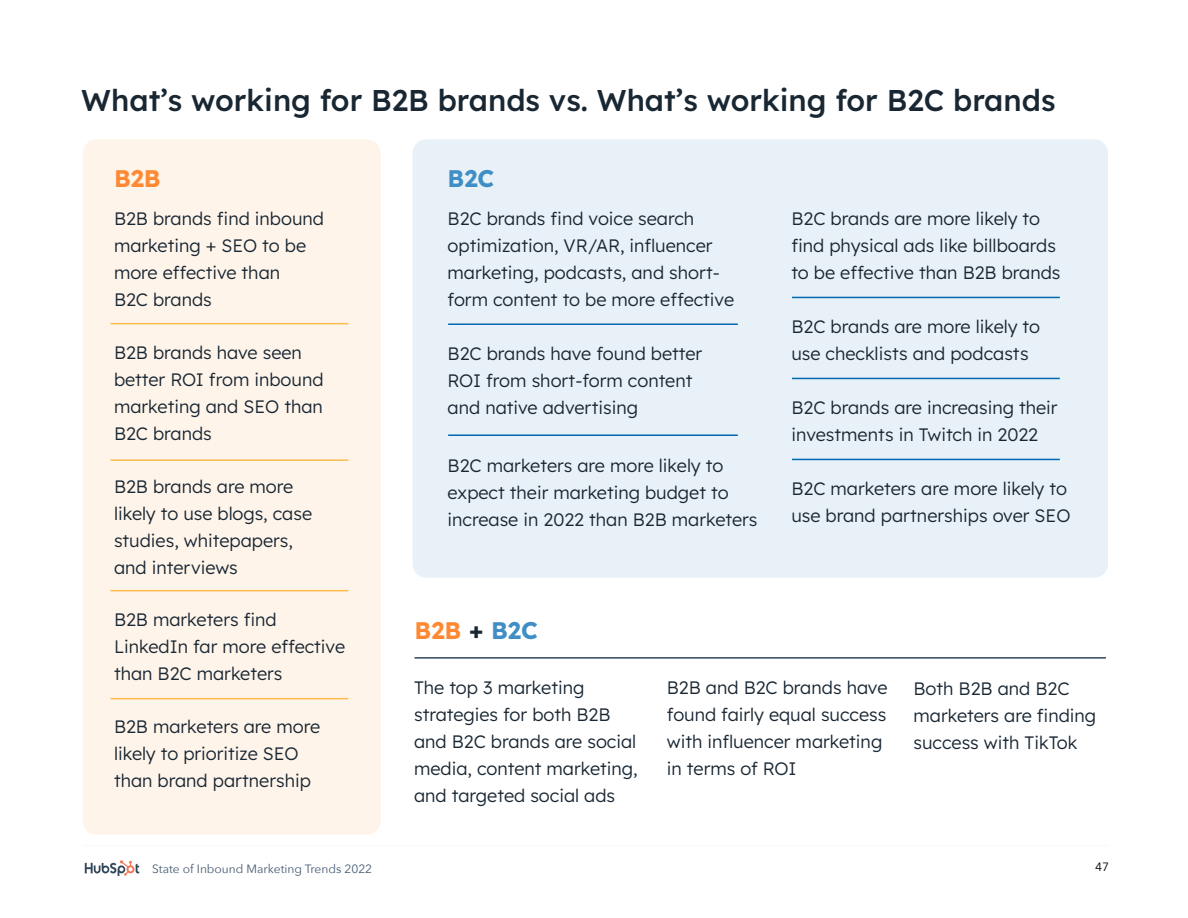
<style>
.page{position:relative;width:1188px;height:918px;background:#fff}
.page>*{position:absolute;margin:0;border:0;box-sizing:border-box;transform-origin:0 0}
.Body_Copy{font:500 30px "Lexend Deca";color:#192733}
.Bullets{font:700 24px "Lexend Deca";color:#ff8933}
.Bullets-2{font:700 24px "Lexend Deca";color:#408ec5}
.Bullets-3{font:300 18px/27px "Lexend Deca";color:#192733}
.t1{font:12px "Avenir Next";color:#475b74}
.t2{font:12px "Avenir Next";color:#000}
.s1{color:#192733}
.s2{color:#408ec5}
</style>
<div class="page">
<hr style="left:83px;top:845px;width:1026px;height:1px;background:#dfdfdf">
<svg style="left:84px;top:860px;width:56px;height:16px"></svg>
<div style="left:412px;top:139px;width:696px;height:439px;background:#e8f1f7;border-radius:14px"></div>
<div style="left:83px;top:139px;width:298px;height:696px;background:#fef4ea;border-radius:14px"></div>
<hr style="left:448px;top:323px;width:290px;height:2px;background:#0068b1">
<hr style="left:110px;top:323px;width:238px;height:1px;background:#ffbc4b">
<hr style="left:110px;top:459px;width:238px;height:2px;background:#ffbc4b">
<hr style="left:110px;top:590px;width:238px;height:1px;background:#ffbc4b">
<hr style="left:110px;top:698px;width:238px;height:1px;background:#ffbc4b">
<hr style="left:448px;top:434px;width:290px;height:2px;background:#0068b1">
<hr style="left:792px;top:297px;width:268px;height:1px;background:#0068b1">
<hr style="left:415px;top:657px;width:691px;height:2px;background:#2e475d">
<hr style="left:792px;top:378px;width:268px;height:1px;background:#0068b1">
<hr style="left:792px;top:459px;width:268px;height:1px;background:#0068b1">
<p class="Body_Copy" style="left:81px;top:79px;width:976px">What’s working for B2B brands vs. What’s working for B2C brands</p>
<p class="Bullets" style="left:114px;top:161px;width:48px">B2B</p>
<p class="Bullets-3" style="left:114px;top:204px;width:212px">B2B brands find inbound marketing + SEO to be more effective than<br>B2C brands</p>
<p class="Bullets-3" style="left:114px;top:338px;width:211px">B2B brands have seen better ROI from inbound marketing and SEO than<br>B2C brands</p>
<p class="Bullets-3" style="left:114px;top:472px;width:200px">B2B brands are more likely to use blogs, case studies, whitepapers, and interviews</p>
<p class="Bullets-3" style="left:114px;top:605px;width:233px">B2B marketers find<br>LinkedIn far more effective than B2C marketers</p>
<p class="Bullets-3" style="left:114px;top:712px;width:208px">B2B marketers are more likely to prioritize SEO than brand partnership</p>
<p class="Bullets-2" style="left:448px;top:161px;width:48px">B2C</p>
<p class="Bullets-3" style="left:448px;top:204px;width:288px">B2C brands find voice search optimization, VR/AR, influencer marketing, podcasts, and short&shy;form content to be more effective</p>
<p class="Bullets-3" style="left:448px;top:339px;width:256px">B2C brands have found better<br>ROI from short-form content and native advertising</p>
<p class="Bullets-3" style="left:448px;top:451px;width:311px">B2C marketers are more likely to expect their marketing budget to increase in 2022 than B2B marketers</p>
<p class="Bullets-3" style="left:791px;top:204px;width:271px">B2C brands are more likely to find physical ads like billboards to be effective than B2B brands</p>
<p class="Bullets-3" style="left:791px;top:312px;width:250px">B2C brands are more likely to use checklists and podcasts</p>
<p class="Bullets-3" style="left:791px;top:393px;width:268px">B2C brands are increasing their investments in Twitch in 2022</p>
<p class="Bullets-3" style="left:791px;top:474px;width:281px">B2C marketers are more likely to use brand partnerships over SEO</p>
<p class="Bullets" style="left:415px;top:614px;width:125px">B2B <span class="s1">+</span> <span class="s2">B2C</span></p>
<p class="Bullets-3" style="left:414px;top:673px;width:225px">The top 3 marketing strategies for both B2B and B2C brands are social media, content marketing, and targeted social ads</p>
<p class="Bullets-3" style="left:667px;top:673px;width:222px">B2B and B2C brands have found fairly equal success with influencer marketing in terms of ROI</p>
<p class="Bullets-3" style="left:914px;top:674px;width:184px">Both B2B and B2C marketers are finding success with TikTok</p>
<p class="t1" style="left:152px;top:859px;width:221px">State of Inbound Marketing Trends 2022</p>
<p class="t2" style="left:1095px;top:857px;width:15px">47</p>
</div>
